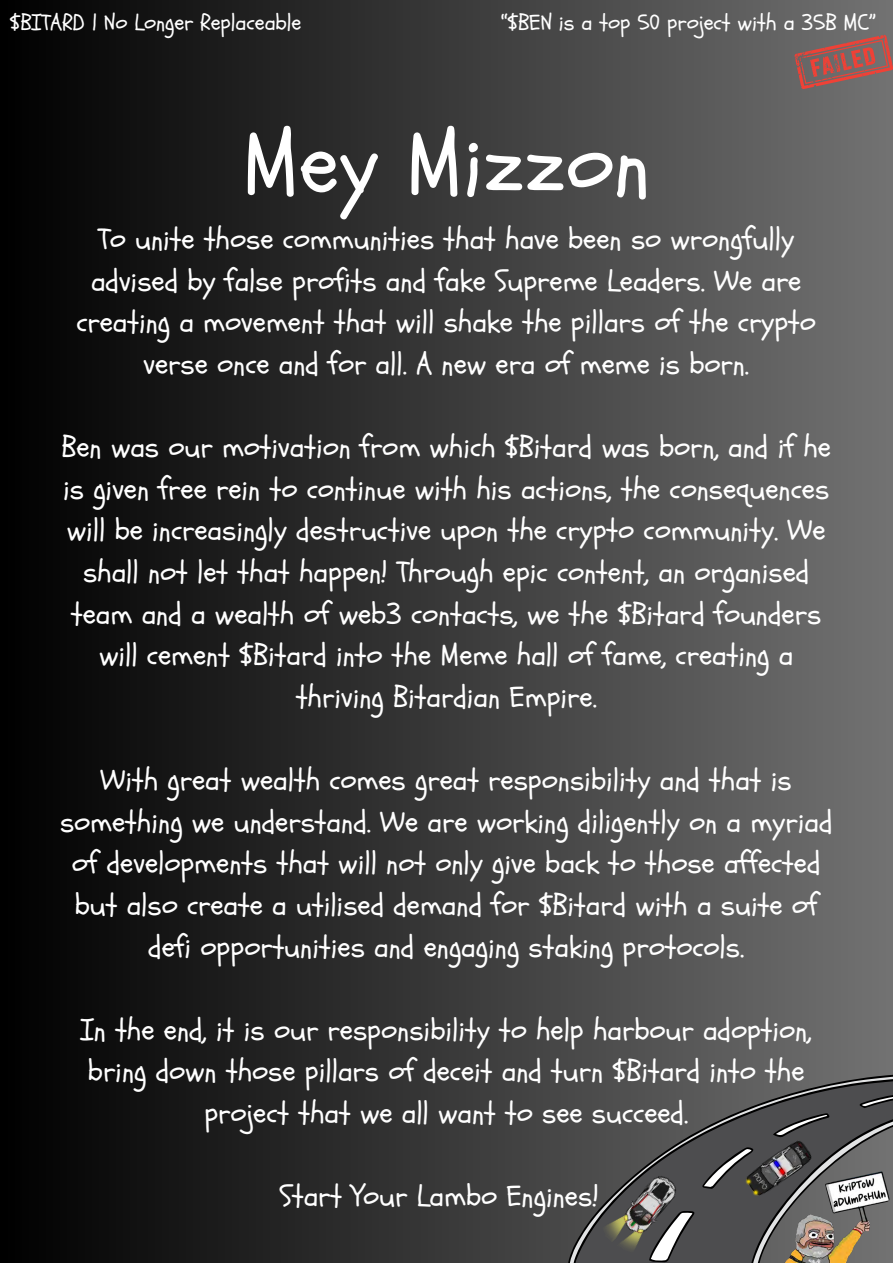
<style>
.page{position:relative;width:893px;height:1263px;background:#fff}
.page>*{position:absolute;margin:0;border:0;box-sizing:border-box;transform-origin:0 0}
.t1{font:90px "Schoolbell";color:#fff}
.t2{font:30px/41.6px "Schoolbell";color:#fff;text-align:center}
.t3{font:22.5px "Schoolbell";color:#fff}
</style>
<div class="page">
<div style="left:0;top:0;width:893px;height:1263px;background:linear-gradient(to right,#000,#727272)"></div>
<svg style="left:570px;top:1076px;width:323px;height:187px;background:#525253"></svg>
<svg style="left:651px;top:1095px;width:242px;height:166px;background:#585859"></svg>
<img style="left:582px;top:1148px;width:128px;height:115px">
<img style="left:723px;top:1113px;width:111px;height:111px">
<svg style="left:794px;top:35px;width:99px;height:54px;background:#915f5c"></svg>
<img style="left:783px;top:1167px;width:110px;height:96px">
<h2 class="t3" style="left:10px;top:8px;width:293px">$BITARD | No Longer Replaceable</h2>
<p class="t3" style="left:501px;top:8px;width:377px">“$BEN is a top 50 project with a 35B MC”</p>
<p class="t1" style="left:242px;top:104px;width:409px">Mey Mizzon</p>
<h1 class="t2" style="left:76px;top:219px;width:741px">To unite those communities that have been so wrongfully advised by false profits and fake Supreme Leaders. We are creating a movement that will shake the pillars of the crypto verse once and for all. A new era of meme is born.</h1>
<h2 class="t2" style="left:61px;top:427px;width:771px">Ben was our motivation from which $Bitard was born, and if he is given free rein to continue with his actions, the consequences will be increasingly destructive upon the crypto community. We shall not let that happen! Through epic content, an organised team and a wealth of web3 contacts, we the $Bitard founders will cement $Bitard into the Meme hall of fame, creating a thriving Bitardian Empire.</h2>
<h2 class="t2" style="left:60px;top:760px;width:774px">With great wealth comes great responsibility and that is something we understand. We are working diligently on a myriad of developments that will not only give back to those affected but also create a utilised demand for $Bitard with a suite of defi opportunities and engaging staking protocols.</h2>
<h2 class="t2" style="left:81px;top:1010px;width:732px">In the end, it is our responsibility to help harbour adoption, bring down those pillars of deceit and turn $Bitard into the project that we all want to see succeed.</h2>
<h2 class="t2" style="left:280px;top:1176px;width:320px">Start Your Lambo Engines!</h2>
</div>
